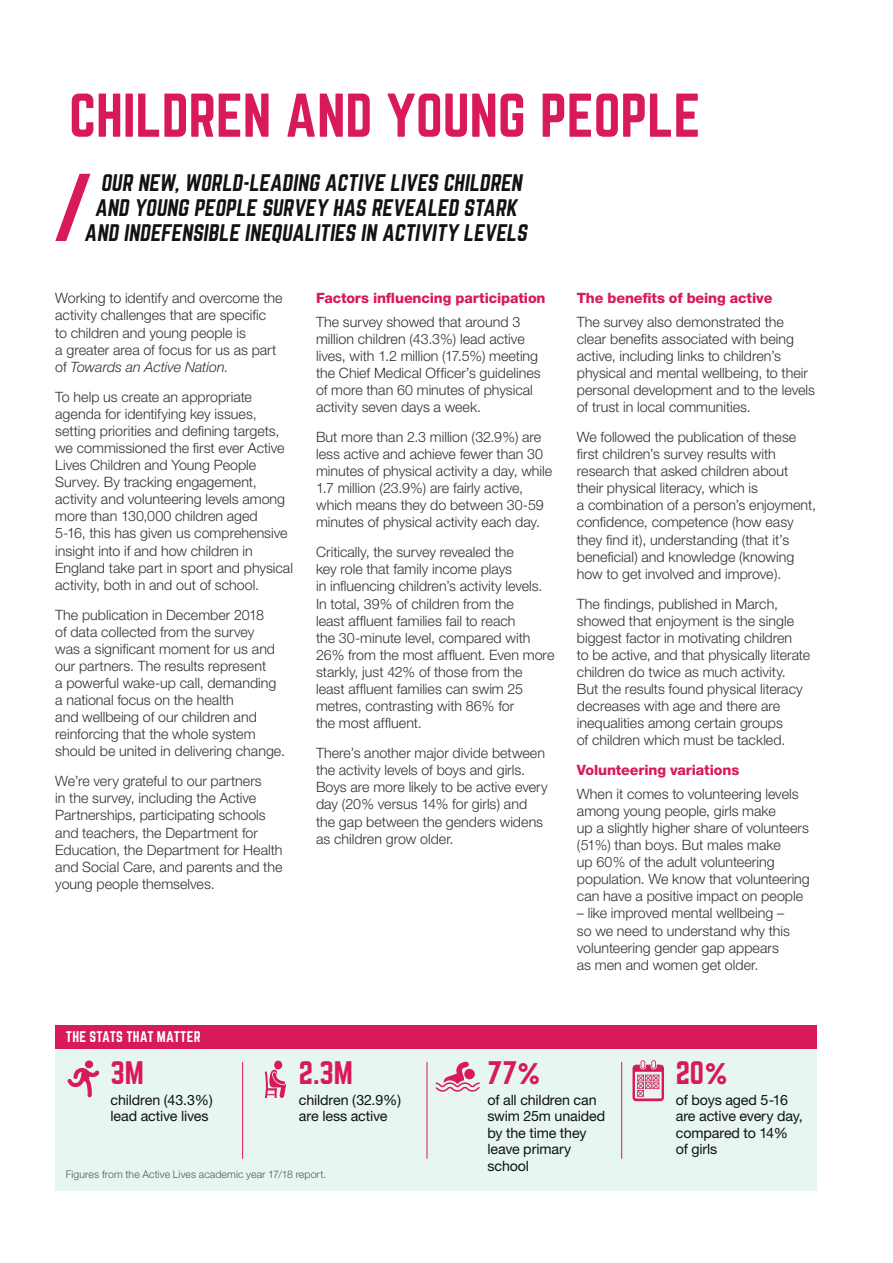
<style>
.page{position:relative;width:893px;height:1263px;background:#fff}
.page>*{position:absolute;margin:0;border:0;box-sizing:border-box;transform-origin:0 0}
.t1{font:54px "Norwester";letter-spacing:-.005em;color:#d8195b}
.t2{font:28.5px "Norwester";color:#d8195b}
.t3{font:21px/25.2px "Norwester";color:#121212;text-align:center}
.t4{font:300 14.25px/17.1px "Helvetica Neue";color:#303231}
.t5{font:14.25px/16.5px "Helvetica Neue";letter-spacing:-.01em;color:#121212}
.t6{font:800 14.25px "Helvetica Neue";letter-spacing:-.01em;color:#d8195b}
.t7{font:13.5px "Norwester";letter-spacing:.02em;color:#fff}
.t8{font:300 10.5px "Helvetica Neue";letter-spacing:.01em;color:#565858}
.s1{font-style:italic}
</style>
<div class="page">
<svg style="left:55px;top:174px;width:35px;height:67px"></svg>
<div style="left:55px;top:1025px;width:761px;height:165px;background:#e7f5f3"></div>
<div style="left:55px;top:1025px;width:761px;height:23px;background:#d8195b"></div>
<div style="left:274px;top:1060px;width:8px;height:9px;background:#d8195b;border-radius:50%"></div>
<svg style="left:265px;top:1069px;width:21px;height:29px"></svg>
<svg style="left:67px;top:1068px;width:32px;height:30px"></svg>
<div style="left:85px;top:1061px;width:8px;height:7px;background:#d8195b;border-radius:50%"></div>
<div style="left:85px;top:1060px;width:8px;height:8px;border:1px solid #d8195b;border-radius:50%"></div>
<hr style="left:242px;top:1062px;width:1px;height:97px;background:#d8195b">
<hr style="left:427px;top:1062px;width:1px;height:97px;background:#d8195b">
<hr style="left:621px;top:1062px;width:1px;height:97px;background:#d8195b">
<svg style="left:435px;top:1062px;width:45px;height:30px"></svg>
<svg style="left:632px;top:1060px;width:32px;height:41px"></svg>
<h1 class="t1" style="left:69px;top:89px;width:633px">CHILDREN AND YOUNG PEOPLE</h1>
<h3 class="t3" style="left:84px;top:170px;width:447px">OUR NEW, WORLD-LEADING ACTIVE LIVES CHILDREN<br>AND YOUNG PEOPLE SURVEY HAS REVEALED STARK<br>AND INDEFENSIBLE INEQUALITIES IN ACTIVITY LEVELS</h3>
<p class="t4" style="left:55px;top:289px;width:229px">Working to identify and overcome the activity challenges that are specific<br>to children and young people is<br>a greater area of focus for us as part of <span class="s1">Towards an Active Nation</span>.</p>
<p class="t4" style="left:55px;top:388px;width:239px">To help us create an appropriate agenda for identifying key issues, setting priorities and defining targets, we commissioned the first ever Active Lives Children and Young People Survey. By tracking engagement, activity and volunteering levels among more than 130,000 children aged<br>5-16, this has given us comprehensive insight into if and how children in England take part in sport and physical activity, both in and out of school.</p>
<p class="t4" style="left:55px;top:606px;width:231px">The publication in December 2018<br>of data collected from the survey<br>was a significant moment for us and our partners. The results represent<br>a powerful wake-up call, demanding a national focus on the health<br>and wellbeing of our children and reinforcing that the whole system should be united in delivering change.</p>
<p class="t4" style="left:55px;top:772px;width:229px">We’re very grateful to our partners<br>in the survey, including the Active Partnerships, participating schools and teachers, the Department for Education, the Department for Health and Social Care, and parents and the young people themselves.</p>
<p class="t7" style="left:66px;top:1030px;width:136px">THE STATS THAT MATTER</p>
<p class="t6" style="left:316px;top:289px;width:231px">Factors influencing participation</p>
<p class="t4" style="left:316px;top:313px;width:226px">The survey showed that around 3 million children (43.3%) lead active lives, with 1.2 million (17.5%) meeting the Chief Medical Officer’s guidelines of more than 60 minutes of physical activity seven days a week.</p>
<p class="t4" style="left:316px;top:428px;width:238px">But more than 2.3 million (32.9%) are less active and achieve fewer than 30 minutes of physical activity a day, while 1.7 million (23.9%) are fairly active, which means they do between 30-59 minutes of physical activity each day.</p>
<p class="t4" style="left:316px;top:543px;width:240px">Critically, the survey revealed the<br>key role that family income plays<br>in influencing children’s activity levels.<br>In total, 39% of children from the<br>least affluent families fail to reach<br>the 30-minute level, compared with 26% from the most affluent. Even more starkly, just 42% of those from the least affluent families can swim 25 metres, contrasting with 86% for<br>the most affluent.</p>
<p class="t4" style="left:316px;top:744px;width:233px">There’s another major divide between the activity levels of boys and girls.<br>Boys are more likely to be active every day (20% versus 14% for girls) and the gap between the genders widens as children grow older.</p>
<p class="t6" style="left:577px;top:289px;width:197px">The benefits of being active</p>
<p class="t4" style="left:577px;top:313px;width:240px">The survey also demonstrated the clear benefits associated with being active, including links to children’s physical and mental wellbeing, to their personal development and to the levels of trust in local communities.</p>
<p class="t4" style="left:577px;top:428px;width:241px">We followed the publication of these first children’s survey results with research that asked children about their physical literacy, which is<br>a combination of a person’s enjoyment, confidence, competence (how easy they find it), understanding (that it’s beneficial) and knowledge (knowing how to get involved and improve).</p>
<p class="t4" style="left:577px;top:595px;width:235px">The findings, published in March, showed that enjoyment is the single biggest factor in motivating children<br>to be active, and that physically literate children do twice as much activity.<br>But the results found physical literacy decreases with age and there are inequalities among certain groups<br>of children which must be tackled.</p>
<p class="t6" style="left:577px;top:762px;width:164px">Volunteering variations</p>
<p class="t4" style="left:577px;top:785px;width:234px">When it comes to volunteering levels among young people, girls make<br>up a slightly higher share of volunteers (51%) than boys. But males make<br>up 60% of the adult volunteering population. We know that volunteering can have a positive impact on people</p>
<p class="t4" style="left:577px;top:904px;width:215px">– like improved mental wellbeing – so we need to understand why this volunteering gender gap appears as men and women get older.</p>
<h2 class="t2" style="left:111px;top:1059px;width:35px">3M</h2>
<p class="t5" style="left:111px;top:1091px;width:104px">children (43.3%) lead active lives</p>
<h2 class="t2" style="left:299px;top:1059px;width:55px">2.3M</h2>
<p class="t5" style="left:299px;top:1091px;width:104px">children (32.9%) are less active</p>
<p class="t8" style="left:66px;top:1168px;width:262px">Figures from the Active Lives academic year 17/18 report.</p>
<h2 class="t2" style="left:487px;top:1059px;width:55px">77%</h2>
<p class="t5" style="left:487px;top:1091px;width:119px">of all children can swim 25m unaided by the time they leave primary school</p>
<h2 class="t2" style="left:676px;top:1059px;width:54px">20%</h2>
<p class="t5" style="left:676px;top:1091px;width:128px">of boys aged 5-16 are active every day, compared to 14% of girls</p>
</div>
